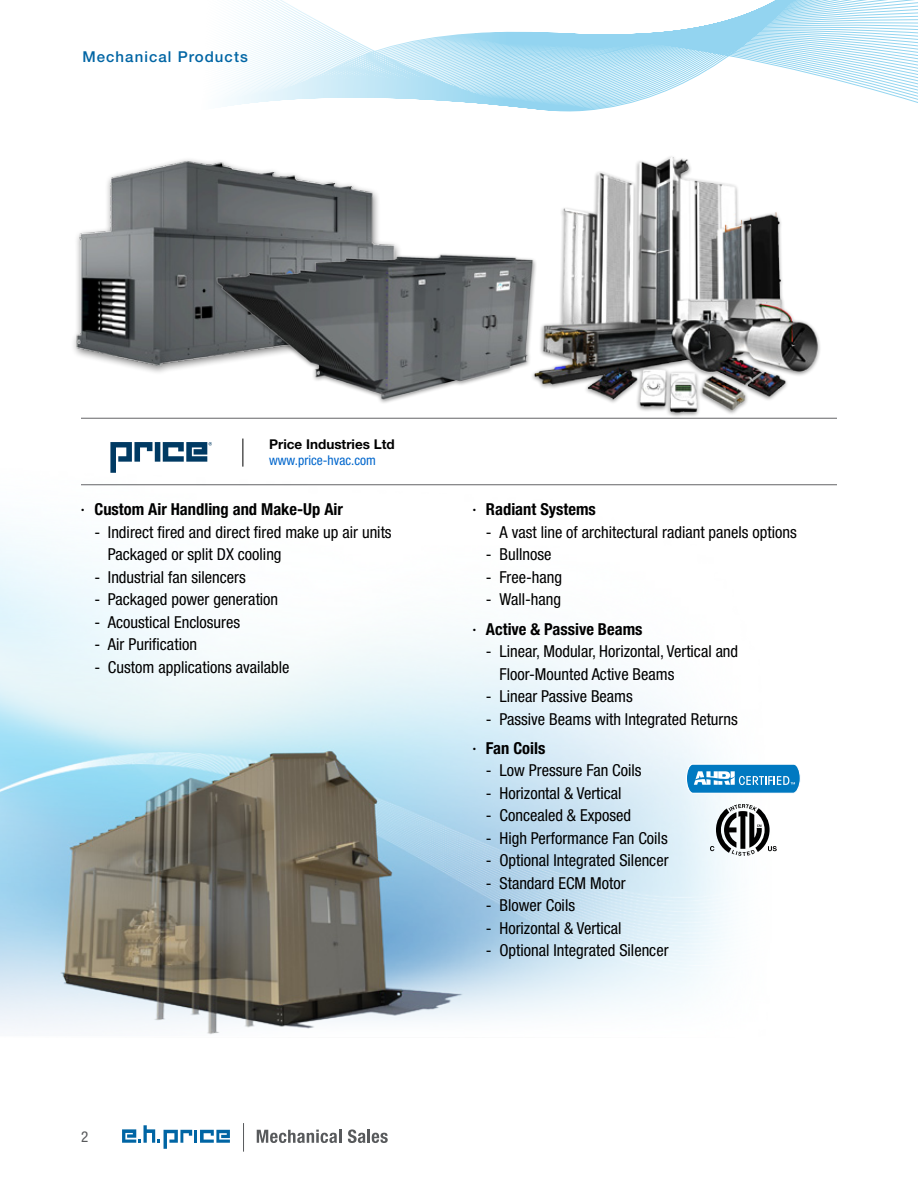
<style>
.page{position:relative;width:918px;height:1188px;background:#fff}
.page>*{position:absolute;margin:0;border:0;box-sizing:border-box;transform-origin:0 0}
.t1{font:condensed 16.5px/22.5px "Helvetica Neue LT Std";color:#000}
.t2{font:700 condensed 16.5px/29.2px "Helvetica Neue LT Std";color:#000}
.t3{font:500 15px "Helvetica Neue LT Std";letter-spacing:.07em;color:#0065a4}
.t4{font:condensed 15px "Helvetica Neue LT Std";color:#58595b}
.t5{font:700 13.5px "Helvetica Neue LT Std";color:#000}
.t6{font:condensed 13.5px "Helvetica Neue LT Std";color:#06c}
.s1{font-weight:500}
.s2{font-weight:400}
.s3{font-weight:700}
</style>
<div class="page">
<svg style="left:227px;top:0;width:691px;height:112px"></svg>
<svg style="left:122px;top:1125px;width:108px;height:24px"></svg>
<svg style="left:257px;top:1130px;width:84px;height:13px"></svg>
<svg style="left:348px;top:1129px;width:40px;height:14px"></svg>
<svg style="left:243px;top:1123px;width:1px;height:29px"></svg>
<img style="left:0;top:442px;width:837px;height:593px">
<hr style="left:81px;top:484px;width:756px;height:1px;background:#636466">
<hr style="left:81px;top:418px;width:756px;height:1px;background:#636466">
<svg style="left:243px;top:439px;width:1px;height:28px"></svg>
<svg style="left:110px;top:442px;width:42px;height:31px"></svg>
<div style="left:155px;top:442px;width:5px;height:20px;background:#003a63"></div>
<svg style="left:163px;top:442px;width:49px;height:20px"></svg>
<img style="left:73px;top:159px;width:325px;height:210px">
<img style="left:212px;top:248px;width:271px;height:155px">
<img style="left:483px;top:157px;width:354px;height:262px">
<svg style="left:710px;top:804px;width:67px;height:52px"></svg>
<svg style="left:686px;top:764px;width:115px;height:30px;background:#439cd1"></svg>
<p class="t3" style="left:82px;top:48px;width:167px">Mechanical Products</p>
<p class="t5" style="left:269px;top:436px;width:127px">Price Industries Ltd</p>
<p class="t6" style="left:269px;top:453px;width:108px">www.price-hvac.com</p>
<p class="t2" style="left:81px;top:495px;width:264px"><span class="s1">·</span> Custom Air Handling and Make-Up Air</p>
<p class="t1" style="left:108px;top:521px;width:285px;text-indent:-13px">- Indirect fired and direct fired make up air units<br>Packaged or split DX cooling</p>
<p class="t1" style="left:94px;top:566px;width:153px">- Industrial fan silencers</p>
<p class="t1" style="left:94px;top:588px;width:185px">- Packaged power generation</p>
<p class="t1" style="left:94px;top:611px;width:147px">- Acoustical Enclosures</p>
<p class="t1" style="left:94px;top:633px;width:104px">- Air Purification</p>
<p class="t1" style="left:94px;top:656px;width:197px">- Custom applications available</p>
<p class="t4" style="left:81px;top:1128px;width:9px">2</p>
<p class="t2" style="left:472px;top:495px;width:125px"><span class="s1">·</span> Radiant Systems</p>
<p class="t1" style="left:486px;top:521px;width:312px">- A vast line of architectural radiant panels options</p>
<p class="t1" style="left:486px;top:543px;width:67px">- Bullnose</p>
<p class="t1" style="left:486px;top:566px;width:78px">- Free-hang</p>
<p class="t2" style="left:472px;top:585px;width:172px;text-indent:13px"><span class="s2">- Wall-hang<br></span><span class="s1">·</span> Active &amp; Passive Beams</p>
<p class="t1" style="left:499px;top:640px;width:240px;text-indent:-13px">- Linear, Modular, Horizontal, Vertical and<br>Floor-Mounted Active Beams</p>
<p class="t1" style="left:486px;top:685px;width:148px">- Linear Passive Beams</p>
<p class="t1" style="left:472px;top:704px;width:267px;line-height:29.2px;text-indent:13px">- Passive Beams with Integrated Returns <span class="s1">·</span> <span class="s3">Fan Coils</span></p>
<p class="t1" style="left:486px;top:759px;width:157px">- Low Pressure Fan Coils</p>
<p class="t1" style="left:486px;top:782px;width:137px">- Horizontal &amp; Vertical</p>
<p class="t1" style="left:486px;top:804px;width:147px">- Concealed &amp; Exposed</p>
<p class="t1" style="left:486px;top:827px;width:183px">- High Performance Fan Coils</p>
<p class="t1" style="left:486px;top:849px;width:184px">- Optional Integrated Silencer</p>
<p class="t1" style="left:486px;top:872px;width:141px">- Standard ECM Motor</p>
<p class="t1" style="left:486px;top:894px;width:91px">- Blower Coils</p>
<p class="t1" style="left:486px;top:917px;width:137px">- Horizontal &amp; Vertical</p>
<p class="t1" style="left:486px;top:939px;width:184px">- Optional Integrated Silencer</p>
</div>
